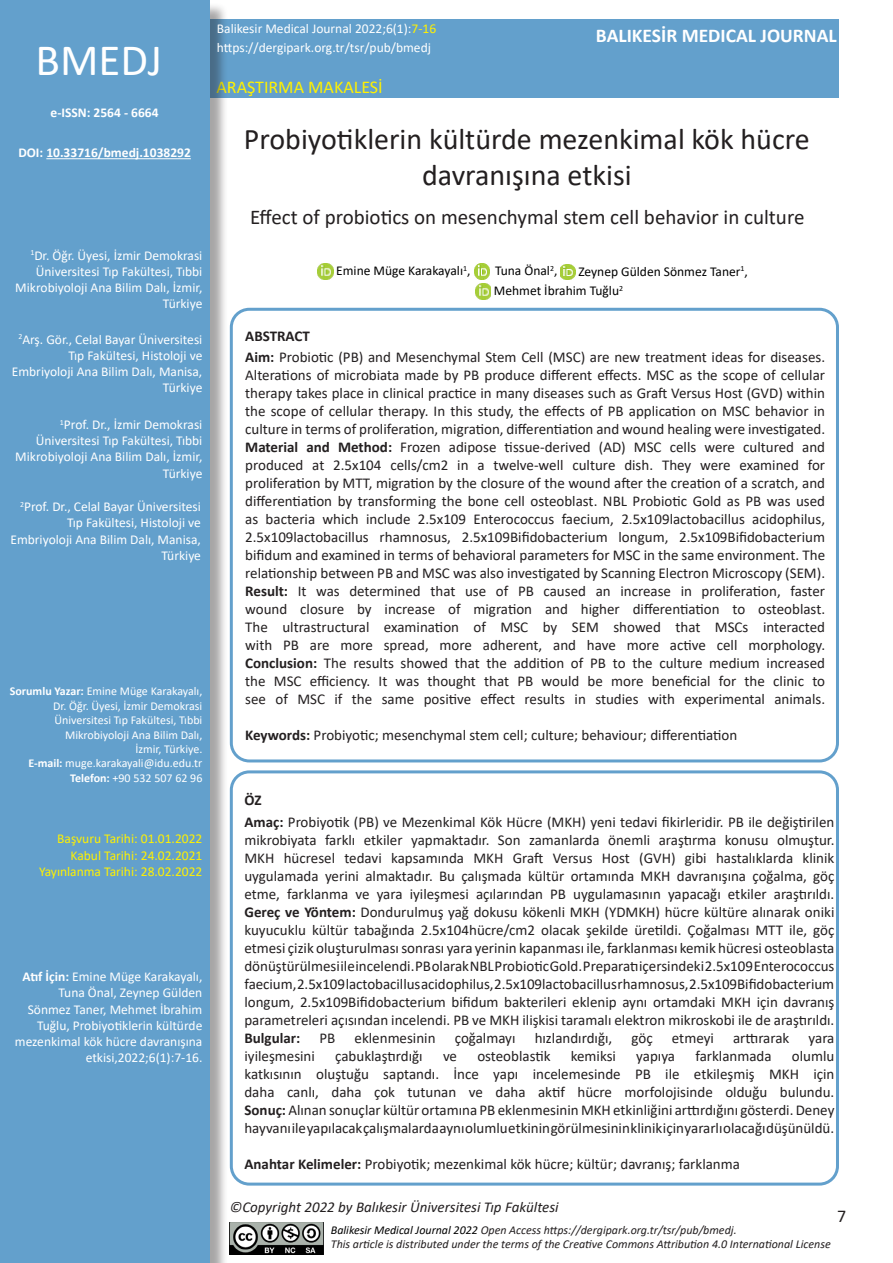
<style>
.page{position:relative;width:893px;height:1263px;background:#fff}
.page>*{position:absolute;margin:0;border:0;box-sizing:border-box;transform-origin:0 0}
.t1{font:45px "Calibri";color:#fff}
.t2{font:30px/36px "Calibri";color:#231f20;text-align:center}
.t3{font:21px "Calibri";color:#231f20}
.t4{font:700 19.5px "Calibri";color:#fff}
.t5{font:18px "Calibri";color:#fff101}
.t6{font:18px "Calibri";color:#231f20}
.t7{font:15px/18px "Calibri";color:#231f20;text-align:justify}
.t8{font:italic 15px "Calibri";color:#231f20}
.t9{font:700 15px "Calibri";color:#231f20}
.t10{font:13.5px/16.2px "Calibri";color:#fff;text-align:right}
.t11{font:13.5px "Calibri";color:#000}
.t12{font:13.5px "Calibri";color:#fff101}
.t13{font:700 13.5px "Calibri";color:#fff}
.t14{font:12px/14.4px "Calibri";color:#fff;text-align:right}
.t15{font:italic 12px "Calibri";color:#231f20}
.s1{color:#fff101}
.s2{font-weight:700}
.s3{color:#000}
</style>
<div class="page">
<div style="left:230px;top:308px;width:609px;height:454px;border:3px solid #63a0cc;border-radius:18px"></div>
<div style="left:230px;top:770px;width:609px;height:415px;border:3px solid #63a0cc;border-radius:18px"></div>
<div style="left:103px;top:19px;width:736px;height:79px;background:#63a0cc"></div>
<div style="left:2px;top:2px;width:226px;height:1261px;background:#231f20;opacity:.4"></div>
<div style="left:0;top:0;width:209px;height:1263px;background:#63a0cc"></div>
<img style="left:230px;top:1222px;width:93px;height:32px">
<img style="left:318px;top:263px;width:15px;height:16px">
<img style="left:474px;top:263px;width:16px;height:16px">
<img style="left:560px;top:264px;width:15px;height:16px">
<img style="left:476px;top:284px;width:15px;height:15px">
<hr style="left:46px;top:158px;width:145px;height:1px;background:#fff">
<p class="t10" style="left:217px;top:20px;width:221px">Balikesir Medical Journal 2022;6(1):<span class="s1">7-16</span></p>
<p class="t1" style="left:36px;top:29px;width:128px">BMEDJ</p>
<p class="t10" style="left:217px;top:39px;width:216px">https://dergipark.org.tr/tsr/pub/bmedj</p>
<p class="t13" style="left:51px;top:103px;width:109px">e-ISSN: 2564 - 6664</p>
<p class="t5" style="left:216px;top:75px;width:168px">ARAŞTIRMA MAKALESİ</p>
<p class="t4" style="left:596px;top:22px;width:242px">BALIKESİR MEDICAL JOURNAL</p>
<p class="t13" style="left:18px;top:143px;width:174px">DOI: 10.33716/bmedj.1038292</p>
<p class="t10" style="left:15px;top:247px;width:189px"><sup>1</sup>Dr. Öğr. Üyesi, İzmir Demokrasi<br>Üniversitesi Tıp Fakültesi, Tıbbi<br>Mikrobiyoloji Ana Bilim Dalı, İzmir,<br>Türkiye</p>
<p class="t10" style="left:12px;top:331px;width:192px"><sup>2</sup>Arş. Gör., Celal Bayar Üniversitesi<br>Tıp Fakültesi, Histoloji ve<br>Embriyoloji Ana Bilim Dalı, Manisa,<br>Türkiye</p>
<p class="t10" style="left:15px;top:416px;width:189px"><sup>1</sup>Prof. Dr., İzmir Demokrasi<br>Üniversitesi Tıp Fakültesi, Tıbbi<br>Mikrobiyoloji Ana Bilim Dalı, İzmir,<br>Türkiye</p>
<p class="t10" style="left:10px;top:498px;width:192px"><sup>2</sup>Prof. Dr., Celal Bayar Üniversitesi<br>Tıp Fakültesi, Histoloji ve<br>Embriyoloji Ana Bilim Dalı, Manisa,<br>Türkiye</p>
<p class="t14" style="left:10px;top:684px;width:194px"><span class="s2">Sorumlu Yazar:</span> Emine Müge Karakayalı,</p>
<p class="t14" style="left:53px;top:698px;width:151px">Dr. Öğr. Üyesi, İzmir Demokrasi<br>Üniversitesi Tıp Fakültesi, Tıbbi<br>Mikrobiyoloji Ana Bilim Dalı,</p>
<p class="t14" style="left:135px;top:741px;width:69px">İzmir, Türkiye.</p>
<p class="t14" style="left:28px;top:756px;width:175px"><span class="s2">E-mail:</span> muge.karakayali@idu.edu.tr</p>
<p class="t14" style="left:70px;top:770px;width:134px"><span class="s2">Telefon:</span> +90 532 507 62 96</p>
<p class="t12" style="left:57px;top:829px;width:147px">Başvuru Tarihi: 01.01.2022</p>
<p class="t12" style="left:71px;top:846px;width:133px">Kabul Tarihi: 24.02.2021</p>
<p class="t12" style="left:39px;top:862px;width:165px">Yayınlanma Tarihi: 28.02.2022</p>
<p class="t10" style="left:15px;top:968px;width:189px"><span class="s2">Atıf İçin:</span> Emine Müge Karakayalı,<br>Tuna Önal, Zeynep Gülden<br>Sönmez Taner, Mehmet İbrahim<br>Tuğlu, Probiyotiklerin kültürde mezenkimal kök hücre davranışına etkisi,2022;6(1):7-16.</p>
<p class="t2" style="left:244px;top:120px;width:567px">Probiyotiklerin kültürde mezenkimal kök hücre davranışına etkisi</p>
<p class="t3" style="left:250px;top:203px;width:556px">Effect of probiotics on mesenchymal stem cell behavior in culture</p>
<p class="t11" style="left:336px;top:261px;width:136px">Emine Müge Karakayalı<sup>1</sup>,</p>
<p class="t11" style="left:495px;top:261px;width:64px">Tuna Önal<sup>2</sup>,</p>
<p class="t11" style="left:578px;top:262px;width:171px">Zeynep Gülden Sönmez Taner<sup>1</sup>,</p>
<p class="t11" style="left:494px;top:281px;width:131px">Mehmet İbrahim Tuğlu<sup>2</sup></p>
<p class="t9" style="left:245px;top:326px;width:66px">ABSTRACT</p>
<p class="t7" style="left:245px;top:348px;width:581px"><span class="s2">Aim:</span> Probiotic (PB) and Mesenchymal Stem Cell (MSC) are new treatment ideas for diseases.<br>Alterations of microbiata made by PB produce different effects. MSC as the scope of cellular therapy takes place in clinical practice in many diseases such as Graft Versus Host (GVD) within the scope of cellular therapy. In this study, the effects of PB application on MSC behavior in culture in terms of proliferation, migration, differentiation and wound healing were investigated.</p>
<p class="t7" style="left:245px;top:438px;width:581px"><span class="s2">Material and Method:</span> Frozen adipose tissue-derived (AD) MSC cells were cultured and produced at 2.5x104 cells/cm2 in a twelve-well culture dish. They were examined for proliferation by MTT, migration by the closure of the wound after the creation of a scratch, and differentiation by transforming the bone cell osteoblast. NBL Probiotic Gold as PB was used as bacteria which include 2.5x109 Enterococcus faecium, 2.5x109lactobacillus acidophilus, 2.5x109lactobacillus rhamnosus, 2.5x109Bifidobacterium longum, 2.5x109Bifidobacterium bifidum and examined in terms of behavioral parameters for MSC in the same environment. The relationship between PB and MSC was also investigated by Scanning Electron Microscopy (SEM).</p>
<p class="t7" style="left:245px;top:582px;width:581px"><span class="s2">Result:</span> It was determined that use of PB caused an increase in proliferation, faster wound closure by increase of migration and higher differentiation to osteoblast.<br>The ultrastructural examination of MSC by SEM showed that MSCs interacted with PB are more spread, more adherent, and have more active cell morphology.</p>
<p class="t7" style="left:245px;top:654px;width:581px"><span class="s2">Conclusion:</span> The results showed that the addition of PB to the culture medium increased the MSC efficiency. It was thought that PB would be more beneficial for the clinic to see of MSC if the same positive effect results in studies with experimental animals.</p>
<p class="t7" style="left:245px;top:726px;width:494px"><span class="s2">Keywords:</span> Probiyotic; mesenchymal stem cell; culture; behaviour; differentiation</p>
<p class="t9" style="left:244px;top:789px;width:19px">ÖZ</p>
<p class="t7" style="left:244px;top:813px;width:591px"><span class="s2">Amaç:</span> Probiyotik (PB) ve Mezenkimal Kök Hücre (MKH) yeni tedavi fikirleridir. PB ile değiştirilen mikrobiyata farklı etkiler yapmaktadır. Son zamanlarda önemli araştırma konusu olmuştur.<br>MKH hücresel tedavi kapsamında MKH Graft Versus Host (GVH) gibi hastalıklarda klinik uygulamada yerini almaktadır. Bu çalışmada kültür ortamında MKH davranışına çoğalma, göç etme, farklanma ve yara iyileşmesi açılarından PB uygulamasının yapacağı etkiler araştırıldı.</p>
<p class="t7" style="left:244px;top:903px;width:592px"><span class="s2">Gereç ve Yöntem:</span> Dondurulmuş yağ dokusu kökenli MKH (YDMKH) hücre kültüre alınarak oniki kuyucuklu kültür tabağında 2.5x104hücre/cm2 olacak şekilde üretildi. Çoğalması MTT ile, göç etmesi çizik oluşturulması sonrası yara yerinin kapanması ile, farklanması kemik hücresi osteoblasta dönüştürülmesi ile incelendi. PB olarak NBL Probiotic Gold. Preparatı içersindeki 2.5x109 Enterococcus faecium, 2.5x109 lactobacillus acidophilus, 2.5x109lactobacillus rhamnosus, 2.5x109Bifidobacterium longum, 2.5x109Bifidobacterium bifidum bakterileri eklenip aynı ortamdaki MKH için davranış parametreleri açısından incelendi. PB ve MKH ilişkisi taramalı elektron mikroskobi ile de araştırıldı.</p>
<p class="t9" style="left:244px;top:1027px;width:57px">Bulgular:</p>
<p class="t7" style="left:319px;top:1029px;width:17px">PB</p>
<p class="t7" style="left:355px;top:1029px;width:83px">eklenmesinin</p>
<p class="t7" style="left:455px;top:1029px;width:62px">çoğalmayı</p>
<p class="t7" style="left:535px;top:1029px;width:79px">hızlandırdığı,</p>
<p class="t7" style="left:631px;top:1029px;width:23px">göç</p>
<p class="t7" style="left:672px;top:1029px;width:43px">etmeyi</p>
<p class="t7" style="left:733px;top:1029px;width:58px">arttırarak</p>
<p class="t7" style="left:809px;top:1029px;width:27px">yara</p>
<p class="t7" style="left:244px;top:1047px;width:72px">iyileşmesini</p>
<p class="t7" style="left:335px;top:1047px;width:89px">çabuklaştırdığı</p>
<p class="t7" style="left:443px;top:1047px;width:16px">ve</p>
<p class="t7" style="left:477px;top:1047px;width:75px">osteoblastik</p>
<p class="t7" style="left:571px;top:1047px;width:47px">kemiksi</p>
<p class="t7" style="left:636px;top:1047px;width:40px">yapıya</p>
<p class="t7" style="left:695px;top:1047px;width:78px">farklanmada</p>
<p class="t7" style="left:244px;top:1047px;width:591px;text-indent:547px">olumlu katkısının oluştuğu saptandı. İnce yapı incelemesinde PB ile etkileşmiş MKH için daha canlı, daha çok tutunan ve daha aktif hücre morfolojisinde olduğu bulundu.</p>
<p class="t7" style="left:244px;top:1101px;width:591px"><span class="s2">Sonuç:</span> Alınan sonuçlar kültür ortamına PB eklenmesinin MKH etkinliğini arttırdığını gösterdi. Deney hayvanı ile yapılacak çalışmalarda aynı olumlu etkinin görülmesinin klinik için yararlı olacağı düşünüldü.</p>
<p class="t7" style="left:244px;top:1155px;width:497px"><span class="s2">Anahtar Kelimeler:</span> Probiyotik; mezenkimal kök hücre; kültür; davranış; farklanma</p>
<p class="t8" style="left:230px;top:1196px;width:330px">©Copyright 2022 by Balıkesir Üniversitesi Tıp Fakültesi</p>
<p class="t6" style="left:837px;top:1204px;width:11px">7</p>
<p class="t15" style="left:331px;top:1221px;width:407px"><span class="s3">Balikesir Medical Journal 2022</span> Open Access https://dergipark.org.tr/tsr/pub/bmedj.</p>
<p class="t15" style="left:331px;top:1236px;width:501px">This article is distributed under the terms of the Creative Commons Attribution 4.0 International License</p>
</div>
